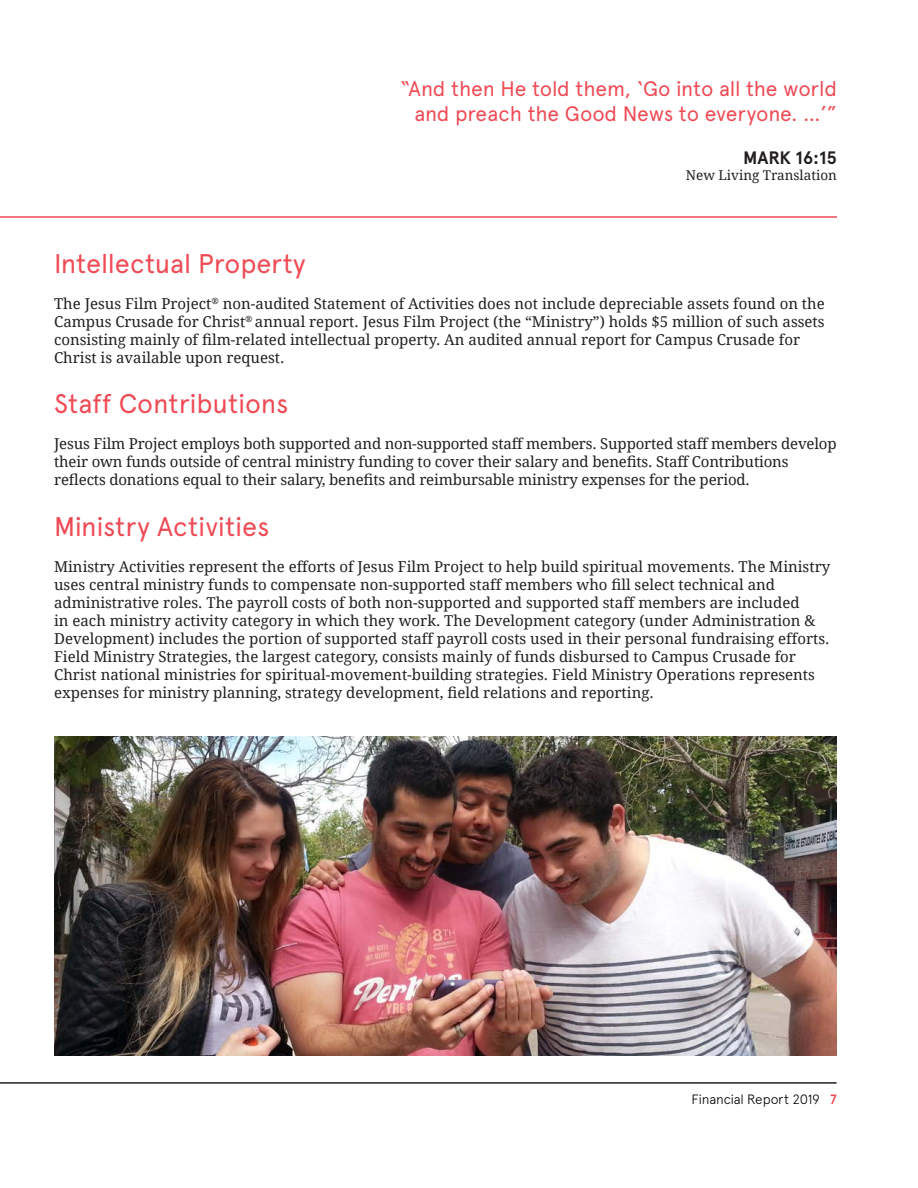
<style>
.page{position:relative;width:918px;height:1188px;background:#fff}
.page>*{position:absolute;margin:0;border:0;box-sizing:border-box;transform-origin:0 0}
.t1{font:27px "Apercu Pro";letter-spacing:-.005em;color:#ef4b55}
.t2{font:21px/25.2px "Apercu Pro";letter-spacing:-.01em;color:#ef4b55;text-align:right}
.t3{font:700 18px "Apercu Pro";letter-spacing:-.01em;color:#231f20}
.t4{font:15px/18px "Droid Serif";color:#231f20}
.t5{font:300 13.5px "Apercu Pro";letter-spacing:-.02em;color:#000}
.t6{font:13.5px "Droid Serif";color:#231f20}
.s1{font-weight:700;color:#ef4b55}
</style>
<div class="page">
<hr style="left:0;top:1082px;width:837px;height:2px;background:#231f20">
<hr style="left:0;top:216px;width:837px;height:2px;background:#ef4b55">
<img style="left:55px;top:736px;width:782px;height:320px">
<p class="t2" style="left:400px;top:74px;width:438px">“And then He told them, ‘Go into all the world and preach the Good News to everyone. …’”</p>
<p class="t3" style="left:743px;top:144px;width:95px">MARK 16:15</p>
<p class="t6" style="left:686px;top:166px;width:153px">New Living Translation</p>
<p class="t1" style="left:54px;top:243px;width:253px">Intellectual Property</p>
<p class="t4" style="left:54px;top:294px;width:772px">The Jesus Film Project<sup>®</sup> non-audited Statement of Activities does not include depreciable assets found on the Campus Crusade for Christ<sup>®</sup> annual report. Jesus Film Project (the “Ministry”) holds $5 million of such assets consisting mainly of film-related intellectual property. An audited annual report for Campus Crusade for Christ is available upon request.</p>
<p class="t1" style="left:54px;top:383px;width:236px">Staff Contributions</p>
<p class="t4" style="left:54px;top:434px;width:784px">Jesus Film Project employs both supported and non-supported staff members. Supported staff members develop their own funds outside of central ministry funding to cover their salary and benefits. Staff Contributions reflects donations equal to their salary, benefits and reimbursable ministry expenses for the period.</p>
<p class="t1" style="left:54px;top:506px;width:217px">Ministry Activities</p>
<p class="t4" style="left:54px;top:557px;width:778px">Ministry Activities represent the efforts of Jesus Film Project to help build spiritual movements. The Ministry uses central ministry funds to compensate non-supported staff members who fill select technical and administrative roles. The payroll costs of both non-supported and supported staff members are included<br>in each ministry activity category in which they work. The Development category (under Administration &amp; Development) includes the portion of supported staff payroll costs used in their personal fundraising efforts.<br>Field Ministry Strategies, the largest category, consists mainly of funds disbursed to Campus Crusade for Christ national ministries for spiritual-movement-building strategies. Field Ministry Operations represents expenses for ministry planning, strategy development, field relations and reporting.</p>
<p class="t5" style="left:691px;top:1089px;width:147px">Financial Report 2019 <span class="s1">7</span></p>
</div>
